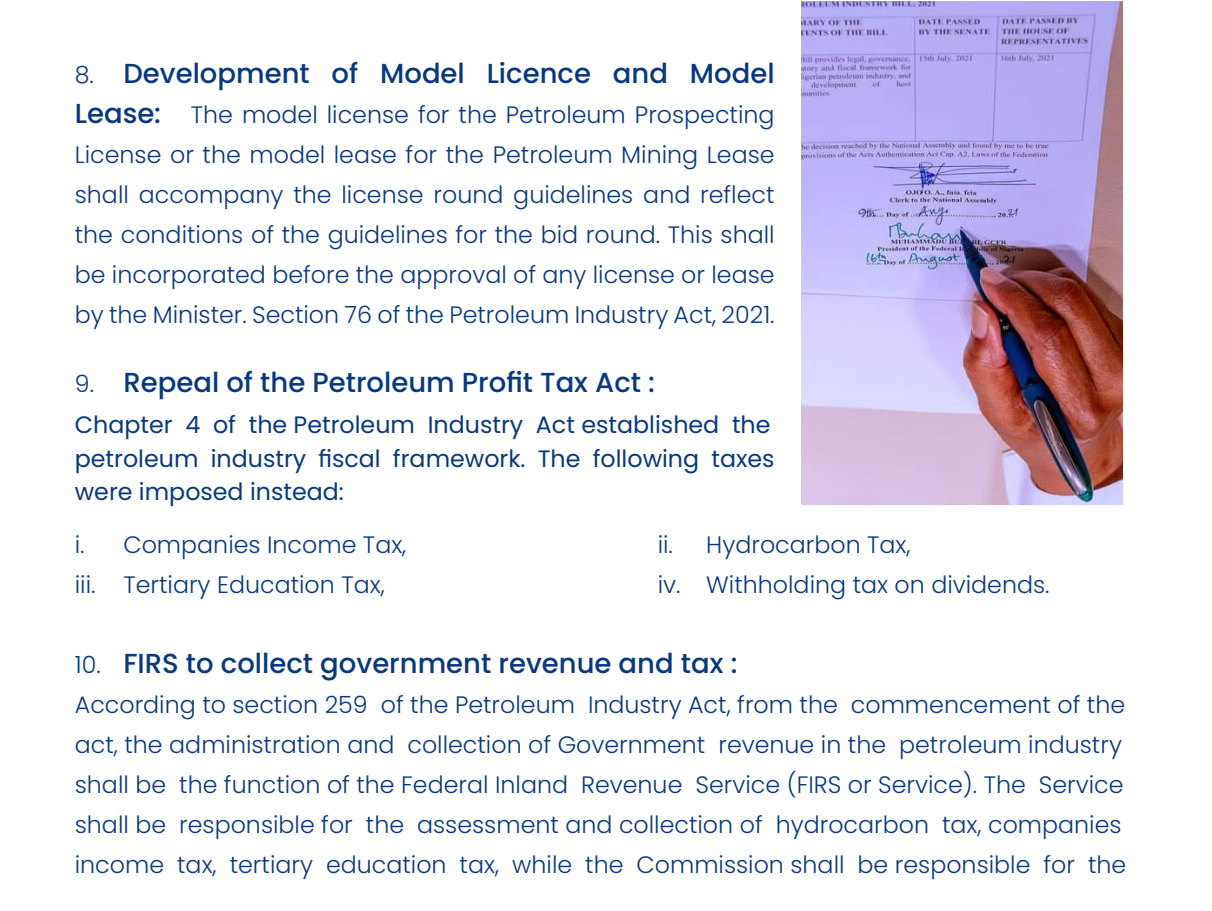
<style>
.page{position:relative;width:1212px;height:911px;background:#fff}
.page>*{position:absolute;margin:0;border:0;box-sizing:border-box;transform-origin:0 0}
.t1{font:500 27.5px "Poppins";color:#08387f}
.t2{font:300 23.75px/40px "Poppins";color:#08387f;text-align:justify}
.t3{font:23.75px/33.8px "Poppins";color:#08387f}
.s1{font-weight:300;font-size:23.75px}
.s2{font-weight:500;font-size:27.5px}
</style>
<div class="page">
<img style="left:801px;top:1px;width:321px;height:504px">
<p class="t1" style="left:75px;top:58px;width:701px"><span class="s1">8.</span> Development of Model Licence and Model</p>
<p class="t2" style="left:75px;top:95px;width:701px"><span class="s2">Lease:</span> The model license for the Petroleum Prospecting License or the model lease for the Petroleum Mining Lease shall accompany the license round guidelines and reflect the conditions of the guidelines for the bid round. This shall be incorporated before the approval of any license or lease by the Minister. Section 76 of the Petroleum Industry Act, 2021.</p>
<p class="t1" style="left:75px;top:366px;width:582px"><span class="s1">9.</span> Repeal of the Petroleum Profit Tax Act :</p>
<p class="t3" style="left:75px;top:408px;width:701px">Chapter 4 of the Petroleum Industry Act established the petroleum industry fiscal framework. The following taxes were imposed instead:</p>
<p class="t2" style="left:75px;top:524px;width:333px">i. Companies Income Tax,</p>
<p class="t2" style="left:658px;top:524px;width:254px">ii. Hydrocarbon Tax,</p>
<p class="t2" style="left:75px;top:564px;width:311px">iii. Tertiary Education Tax,</p>
<p class="t2" style="left:658px;top:564px;width:393px">iv. Withholding tax on dividends.</p>
<p class="t1" style="left:75px;top:648px;width:664px"><span class="s1">10.</span> FIRS to collect government revenue and tax :</p>
<p class="t2" style="left:75px;top:685px;width:1053px;text-align:left">According to section 259 of the Petroleum Industry Act, from the commencement of the act, the administration and collection of Government revenue in the petroleum industry shall be the function of the Federal Inland Revenue Service (FIRS or Service). The Service shall be responsible for the assessment and collection of hydrocarbon tax, companies income tax, tertiary education tax, while the Commission shall be responsible for the</p>
</div>
